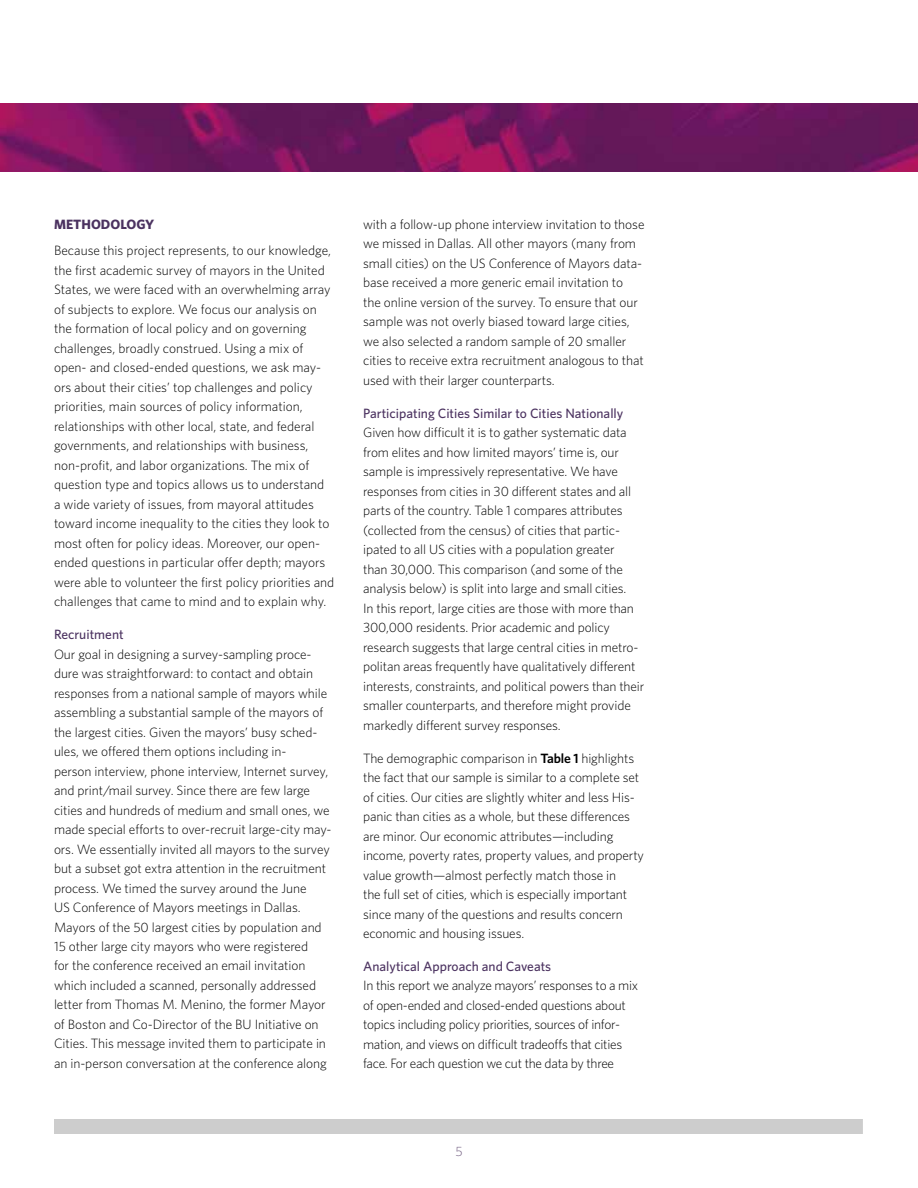
<style>
.page{position:relative;width:918px;height:1188px;background:#fff}
.page>*{position:absolute;margin:0;border:0;box-sizing:border-box;transform-origin:0 0}
.t1{font:300 13.5px/19.5px "Whitney";letter-spacing:-.005em;color:#000}
.t2{font:500 13.5px "Whitney";color:#4b3260}
.t3{font:700 13.5px "Whitney";color:#4b3260}
.t4{font:300 13.5px "Whitney";color:#715d80}
.s1{font-weight:600}
</style>
<div class="page">
<img style="left:0;top:104px;width:918px;height:67px">
<div style="left:54px;top:1119px;width:809px;height:15px;background:#cdcdcd"></div>
<p class="t3" style="left:54px;top:215px;width:102px">METHODOLOGY</p>
<p class="t1" style="left:54px;top:240px;width:282px">Because this project represents, to our knowledge, the first academic survey of mayors in the United States, we were faced with an overwhelming array of subjects to explore. We focus our analysis on the formation of local policy and on governing challenges, broadly construed. Using a mix of open- and closed-ended questions, we ask may&shy;ors about their cities’ top challenges and policy priorities, main sources of policy information, relationships with other local, state, and federal governments, and relationships with business, non-profit, and labor organizations. The mix of question type and topics allows us to understand<br>a wide variety of issues, from mayoral attitudes toward income inequality to the cities they look to most often for policy ideas. Moreover, our open&shy;ended questions in particular offer depth; mayors were able to volunteer the first policy priorities and challenges that came to mind and to explain why.</p>
<p class="t2" style="left:54px;top:625px;width:71px">Recruitment</p>
<p class="t1" style="left:54px;top:644px;width:279px">Our goal in designing a survey-sampling proce&shy;dure was straightforward: to contact and obtain responses from a national sample of mayors while assembling a substantial sample of the mayors of the largest cities. Given the mayors’ busy sched&shy;ules, we offered them options including in-<br>person interview, phone interview, Internet survey, and print/mail survey. Since there are few large cities and hundreds of medium and small ones, we made special efforts to over-recruit large-city may&shy;ors. We essentially invited all mayors to the survey but a subset got extra attention in the recruitment process. We timed the survey around the June<br>US Conference of Mayors meetings in Dallas.<br>Mayors of the 50 largest cities by population and 15 other large city mayors who were registered<br>for the conference received an email invitation which included a scanned, personally addressed letter from Thomas M. Menino, the former Mayor of Boston and Co-Director of the BU Initiative on Cities. This message invited them to participate in an in-person conversation at the conference along</p>
<p class="t1" style="left:363px;top:214px;width:283px">with a follow-up phone interview invitation to those we missed in Dallas. All other mayors (many from small cities) on the US Conference of Mayors data&shy;base received a more generic email invitation to<br>the online version of the survey. To ensure that our sample was not overly biased toward large cities, we also selected a random sample of 20 smaller cities to receive extra recruitment analogous to that used with their larger counterparts.</p>
<p class="t2" style="left:363px;top:404px;width:262px">Participating Cities Similar to Cities Nationally</p>
<p class="t1" style="left:363px;top:422px;width:283px">Given how difficult it is to gather systematic data from elites and how limited mayors’ time is, our sample is impressively representative. We have responses from cities in 30 different states and all parts of the country. Table 1 compares attributes (collected from the census) of cities that partic&shy;ipated to all US cities with a population greater<br>than 30,000. This comparison (and some of the analysis below) is split into large and small cities.<br>In this report, large cities are those with more than 300,000 residents. Prior academic and policy research suggests that large central cities in metro&shy;politan areas frequently have qualitatively different interests, constraints, and political powers than their smaller counterparts, and therefore might provide markedly different survey responses.</p>
<p class="t1" style="left:363px;top:748px;width:282px">The demographic comparison in <span class="s1">Table 1</span> highlights the fact that our sample is similar to a complete set of cities. Our cities are slightly whiter and less His&shy;panic than cities as a whole, but these differences are minor. Our economic attributes—including income, poverty rates, property values, and property value growth—almost perfectly match those in<br>the full set of cities, which is especially important since many of the questions and results concern economic and housing issues.</p>
<p class="t2" style="left:363px;top:957px;width:190px">Analytical Approach and Caveats</p>
<p class="t1" style="left:363px;top:976px;width:277px">In this report we analyze mayors’ responses to a mix of open-ended and closed-ended questions about topics including policy priorities, sources of infor&shy;mation, and views on difficult tradeoffs that cities face. For each question we cut the data by three</p>
<p class="t4" style="left:455px;top:1143px;width:9px">5</p>
</div>
